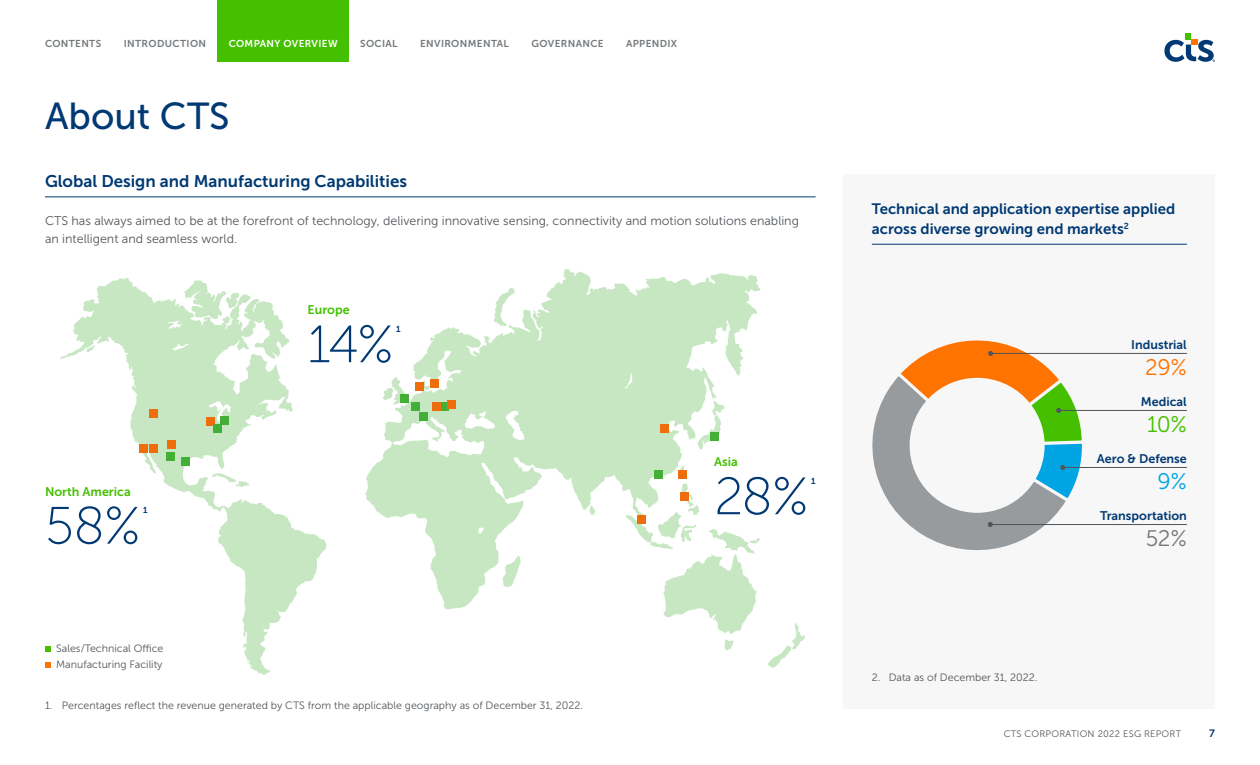
<style>
.page{position:relative;width:1260px;height:765px;background:#fff}
.page>*{position:absolute;margin:0;border:0;box-sizing:border-box;transform-origin:0 0}
.Big_Number_2{font:52.5px "Museo Sans 100";color:#003973}
.Heading_1{font:37.5px "Museo Sans 500";color:#003973}
.Big_Number_3{font:22.5px "Museo Sans 300";color:#ff7300}
.Big_Number_3-2{font:22.5px "Museo Sans 300";color:#44c000}
.Big_Number_3-3{font:22.5px "Museo Sans 300";color:#75797c}
.Big_Number_3-4{font:22.5px "Museo Sans 300";color:#00a4e3}
.Heading_2{font:16.88px "Museo Sans 700";color:#003973}
.Heading_4{font:15px/20.6px "Museo Sans 700";color:#003973}
.Body_Text{font:12.5px/18.8px "Museo Sans 300";color:#51555a}
.Heading_3_Blue{font:12.5px "Museo Sans 700";color:#003973}
.Heading_3_Green{font:12.5px "Museo Sans 700";color:#44c000}
.Captions{font:10.62px/16.2px "Museo Sans 300";color:#51555a}
.Footnotes{font:10.62px "Museo Sans 300";color:#51555a}
.t1{font:10.62px "Museo Sans 700";color:#003973}
.t2{font:10px "Museo Sans 700";letter-spacing:.035em;color:#75797c}
.t3{font:10px "Museo Sans 700";letter-spacing:.035em;color:#fff}
.t4{font:9.38px "Museo Sans 300";letter-spacing:.025em;color:#51555a}
.Big_Number_2-2{font:8.75px "Museo Sans 700";color:#003973}
</style>
<div class="page">
<svg style="left:1164px;top:33px;width:51px;height:29px"></svg>
<div style="left:217px;top:0;width:132px;height:62px;background:#44c000"></div>
<svg style="left:365px;top:269px;width:395px;height:341px;fill:#c7e7c3"></svg>
<svg style="left:60px;top:278px;width:267px;height:397px"></svg>
<svg style="left:502px;top:556px;width:19px;height:31px"></svg>
<svg style="left:494px;top:288px;width:21px;height:38px"></svg>
<svg style="left:768px;top:623px;width:37px;height:45px"></svg>
<svg style="left:184px;top:280px;width:56px;height:40px"></svg>
<svg style="left:697px;top:401px;width:28px;height:48px"></svg>
<svg style="left:383px;top:378px;width:25px;height:27px"></svg>
<svg style="left:143px;top:452px;width:13px;height:22px"></svg>
<svg style="left:212px;top:473px;width:38px;height:14px"></svg>
<svg style="left:589px;top:505px;width:6px;height:10px"></svg>
<svg style="left:87px;top:345px;width:8px;height:7px"></svg>
<svg style="left:626px;top:484px;width:134px;height:166px"></svg>
<svg style="left:680px;top:466px;width:4px;height:4px"></svg>
<div style="left:660px;top:424px;width:9px;height:9px;background:#ee6d0d"></div>
<div style="left:678px;top:470px;width:9px;height:8px;background:#ee6d0d"></div>
<div style="left:680px;top:492px;width:9px;height:9px;background:#ee6d0d"></div>
<div style="left:441px;top:402px;width:8px;height:9px;background:#44af37"></div>
<div style="left:637px;top:515px;width:9px;height:9px;background:#ee6d0d"></div>
<div style="left:447px;top:400px;width:9px;height:9px;background:#ee6d0d"></div>
<div style="left:432px;top:402px;width:9px;height:9px;background:#ee6d0d"></div>
<div style="left:430px;top:379px;width:8px;height:9px;background:#ee6d0d"></div>
<div style="left:415px;top:382px;width:9px;height:9px;background:#ee6d0d"></div>
<div style="left:207px;top:417px;width:8px;height:9px;background:#ee6d0d"></div>
<div style="left:400px;top:394px;width:9px;height:9px;background:#44af37"></div>
<div style="left:411px;top:402px;width:8px;height:9px;background:#44af37"></div>
<div style="left:419px;top:412px;width:9px;height:9px;background:#44af37"></div>
<div style="left:654px;top:470px;width:9px;height:8px;background:#44af37"></div>
<div style="left:710px;top:432px;width:9px;height:9px;background:#44af37"></div>
<div style="left:166px;top:452px;width:9px;height:9px;background:#44af37"></div>
<div style="left:181px;top:457px;width:9px;height:9px;background:#44af37"></div>
<div style="left:220px;top:417px;width:9px;height:8px;background:#44af37"></div>
<div style="left:213px;top:424px;width:9px;height:9px;background:#44af37"></div>
<div style="left:168px;top:440px;width:8px;height:9px;background:#ee6d0d"></div>
<div style="left:149px;top:444px;width:9px;height:9px;background:#ee6d0d"></div>
<div style="left:139px;top:444px;width:9px;height:9px;background:#ee6d0d"></div>
<div style="left:149px;top:409px;width:9px;height:9px;background:#ee6d0d"></div>
<div style="left:844px;top:174px;width:371px;height:535px;background:#f7f7f7"></div>
<hr style="left:872px;top:244px;width:315px;height:1px;background:#003973">
<svg style="left:872px;top:381px;width:193px;height:170px"></svg>
<hr style="left:45px;top:196px;width:771px;height:1px;background:#003973">
<div style="left:910px;top:378px;width:135px;height:135px;background:#f7f7f7;border-radius:50%"></div>
<svg style="left:45px;top:646px;width:6px;height:5px"></svg>
<svg style="left:45px;top:662px;width:6px;height:6px"></svg>
<hr style="left:991px;top:353px;width:196px;height:1px;background:#51555a">
<hr style="left:1059px;top:410px;width:128px;height:1px;background:#51555a">
<hr style="left:990px;top:524px;width:197px;height:1px;background:#51555a">
<svg style="left:988px;top:522px;width:5px;height:5px"></svg>
<hr style="left:1063px;top:467px;width:124px;height:1px;background:#51555a">
<svg style="left:895px;top:340px;width:191px;height:163px"></svg>
<p class="t2" style="left:45px;top:38px;width:58px">CONTENTS</p>
<p class="t2" style="left:124px;top:38px;width:84px">INTRODUCTION</p>
<p class="t3" style="left:229px;top:38px;width:110px">COMPANY OVERVIEW</p>
<p class="t2" style="left:360px;top:38px;width:39px">SOCIAL</p>
<p class="t2" style="left:420px;top:38px;width:90px">ENVIRONMENTAL</p>
<p class="t2" style="left:531px;top:38px;width:74px">GOVERNANCE</p>
<p class="t2" style="left:626px;top:38px;width:53px">APPENDIX</p>
<p class="Heading_1" style="left:45px;top:96px;width:186px">About CTS</p>
<p class="Heading_2" style="left:45px;top:172px;width:364px">Global Design and Manufacturing Capabilities</p>
<p class="Body_Text" style="left:45px;top:211px;width:756px">CTS has always aimed to be at the forefront of technology, delivering innovative sensing, connectivity and motion solutions enabling an intelligent and seamless world.</p>
<p class="Heading_3_Green" style="left:45px;top:484px;width:87px">North America</p>
<p class="Big_Number_2" style="left:45px;top:498px;width:97px">58%</p>
<p class="Big_Number_2-2" style="left:143px;top:505px;width:6px">1</p>
<p class="Heading_3_Green" style="left:308px;top:303px;width:44px">Europe</p>
<p class="Big_Number_2" style="left:308px;top:316px;width:88px">14%</p>
<p class="Big_Number_2-2" style="left:396px;top:324px;width:6px">1</p>
<p class="Captions" style="left:56px;top:640px;width:109px">Sales/Technical Office<br>Manufacturing Facility</p>
<p class="Captions" style="left:45px;top:697px;width:540px">1. Percentages reflect the revenue generated by CTS from the applicable geography as of December 31, 2022.</p>
<p class="Heading_3_Green" style="left:714px;top:455px;width:25px">Asia</p>
<p class="Big_Number_2" style="left:714px;top:468px;width:96px">28%</p>
<p class="Big_Number_2-2" style="left:811px;top:476px;width:6px">1</p>
<p class="Heading_4" style="left:872px;top:198px;width:305px">Technical and application expertise applied across diverse growing end markets<sup>2</sup></p>
<p class="Footnotes" style="left:872px;top:671px;width:167px">2. Data as of December 31, 2022.</p>
<p class="Heading_3_Blue" style="left:1131px;top:338px;width:57px">Industrial</p>
<p class="Big_Number_3" style="left:1145px;top:355px;width:43px">29%</p>
<p class="Heading_3_Blue" style="left:1141px;top:395px;width:47px">Medical</p>
<p class="Big_Number_3-2" style="left:1147px;top:412px;width:41px">10%</p>
<p class="Heading_3_Blue" style="left:1097px;top:451px;width:91px">Aero &amp; Defense</p>
<p class="Big_Number_3-4" style="left:1158px;top:469px;width:31px">9%</p>
<p class="Heading_3_Blue" style="left:1100px;top:508px;width:88px">Transportation</p>
<p class="Big_Number_3-3" style="left:1146px;top:526px;width:43px">52%</p>
<p class="t4" style="left:1004px;top:729px;width:179px">CTS CORPORATION 2022 ESG REPORT</p>
<p class="t1" style="left:1209px;top:727px;width:7px">7</p>
</div>
